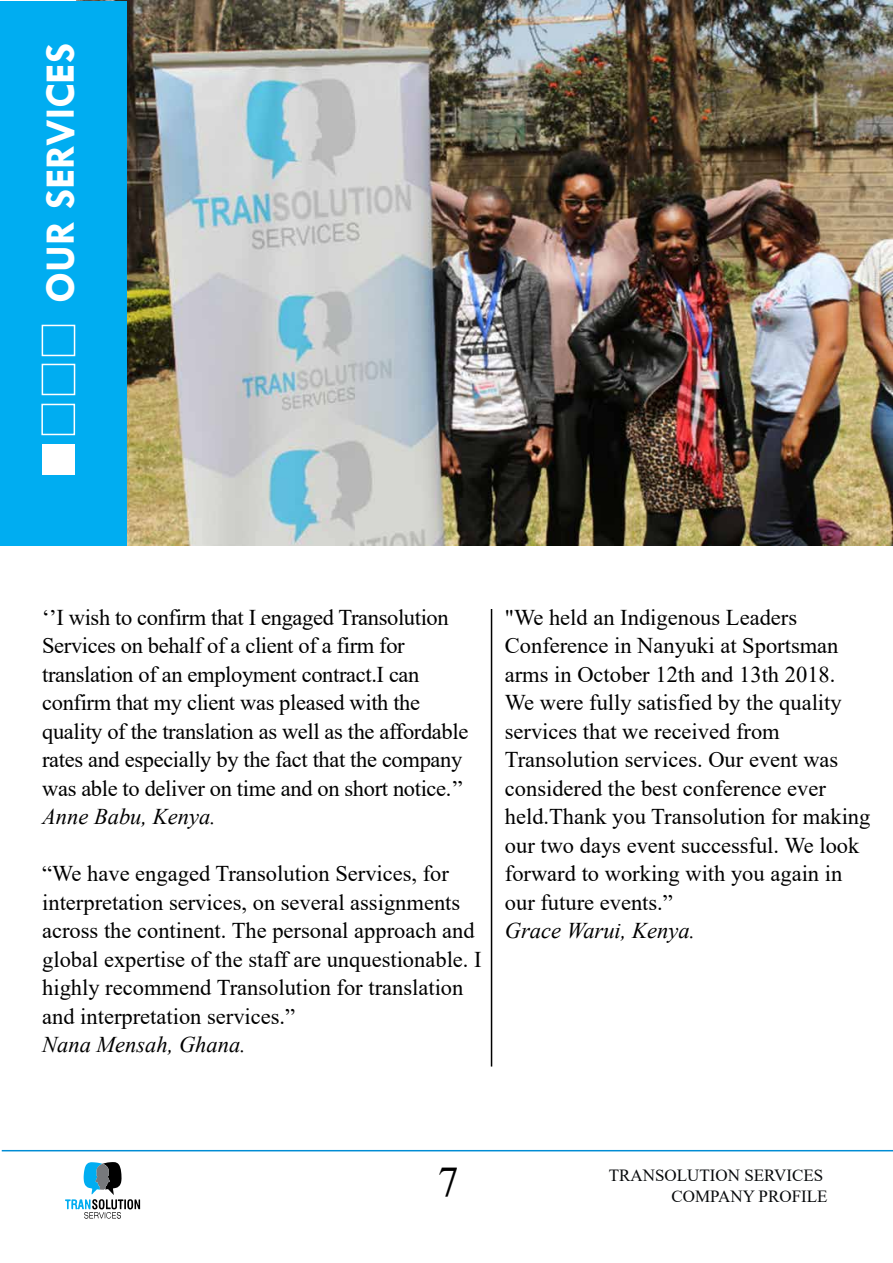
<style>
.page{position:relative;width:893px;height:1263px;background:#fff}
.page>*{position:absolute;margin:0;border:0;box-sizing:border-box;transform-origin:0 0}
.t1{font:700 42.3px "Tw Cen";color:#fff}
.t2{font:42.3px "Times New Roman";color:#000}
.t3{font:22.5px/28.5px "Times New Roman";color:#000}
.t4{font:italic 22.5px "Times New Roman";color:#000}
.t5{font:16.95px/20.4px "Times New Roman";color:#080a0c;text-align:right}
</style>
<div class="page">
<img style="left:77px;top:0;width:816px;height:546px">
<hr style="left:491px;top:609px;width:1px;height:457px;background:#000">
<div style="left:0;top:2px;width:126px;height:544px;background:#00adf1"></div>
<svg style="left:65px;top:1162px;width:75px;height:57px"></svg>
<hr style="left:2px;top:1150px;width:891px;height:1px;background:#008cd4">
<div style="left:42px;top:364px;width:33px;height:31px;border:2px solid #fff"></div>
<div style="left:42px;top:444px;width:32px;height:30px;background:#fff"></div>
<div style="left:41px;top:404px;width:34px;height:31px;border:2px solid #fff"></div>
<div style="left:42px;top:325px;width:33px;height:31px;border:2px solid #fff"></div>
<h1 class="t1" style="left:35px;top:303px;width:261px;rotate:-90deg">OUR SERVICES</h1>
<p class="t3" style="left:42px;top:602px;width:428px">‘’I wish to confirm that I engaged Transolution Services on behalf of a client of a firm for translation of an employment contract.I can confirm that my client was pleased with the quality of the translation as well as the affordable rates and especially by the fact that the company was able to deliver on time and on short notice.’’</p>
<p class="t4" style="left:42px;top:801px;width:175px">Anne Babu, Kenya.</p>
<p class="t3" style="left:42px;top:859px;width:441px">“We have engaged Transolution Services, for interpretation services, on several assignments across the continent. The personal approach and global expertise of the staff are unquestionable. I highly recommend Transolution for translation and interpretation services.”</p>
<p class="t4" style="left:42px;top:1029px;width:205px">Nana Mensah, Ghana.</p>
<p class="t3" style="left:505px;top:602px;width:367px">"We held an Indigenous Leaders Conference in Nanyuki at Sportsman arms in October 12th and 13th 2018.<br>We were fully satisfied by the quality services that we received from Transolution services. Our event was considered the best conference ever held.Thank you Transolution for making our two days event successful. We look forward to working with you again in our future events.”</p>
<p class="t4" style="left:505px;top:915px;width:192px">Grace Warui, Kenya.</p>
<h1 class="t2" style="left:438px;top:1152px;width:23px">7</h1>
<p class="t5" style="left:609px;top:1165px;width:220px">TRANSOLUTION SERVICES<br>COMPANY PROFILE</p>
</div>
